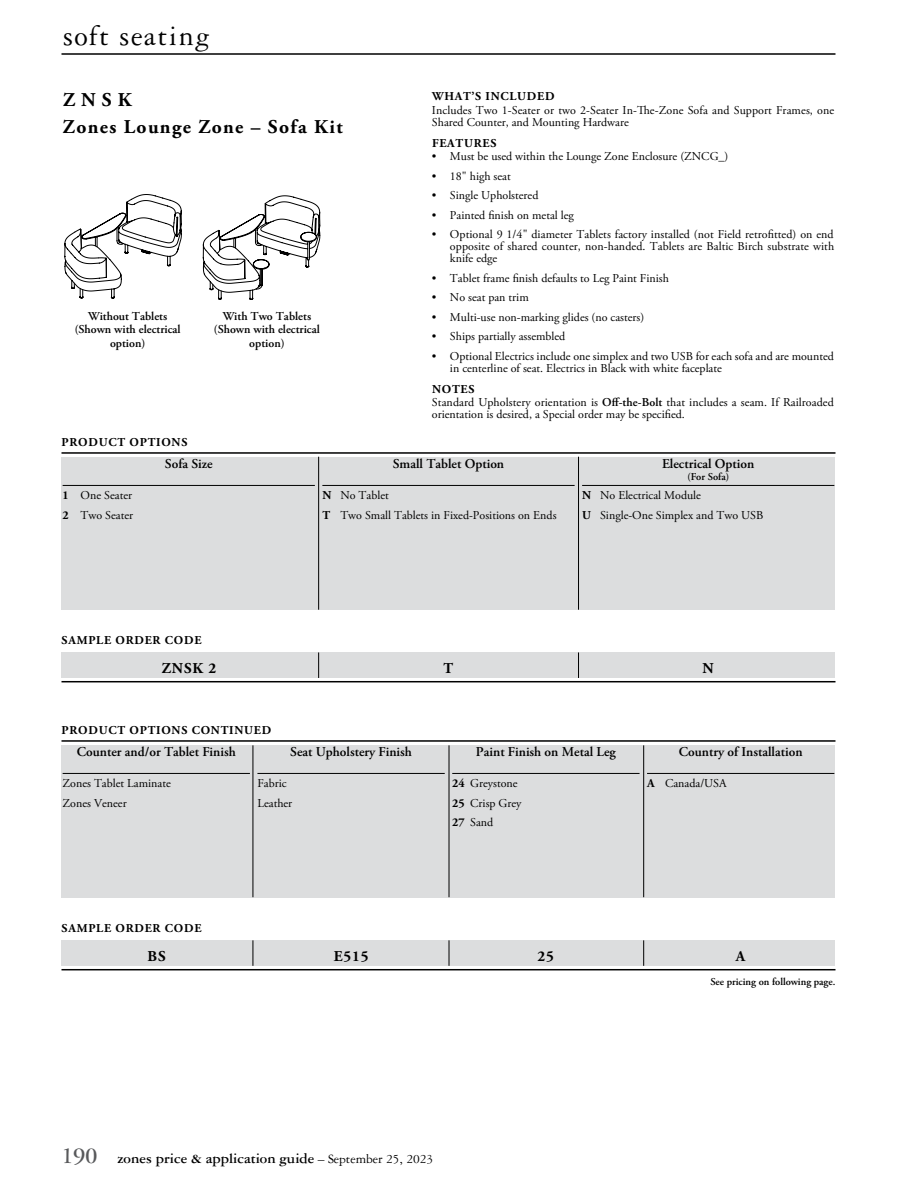
<style>
.page{position:relative;width:918px;height:1188px;background:#fff}
.page>*{position:absolute;margin:0;border:0;box-sizing:border-box;transform-origin:0 0}
.t1{font:30px "Garamond Three";letter-spacing:.05em;color:#000}
.t2{font:700 19.5px/27px "Adobe Garamond Pro";letter-spacing:.07em;color:#000}
.t3{font:700 15px "Garamond Three";color:#000}
.t4{font:700 15px "Adobe Garamond Pro";letter-spacing:.06em;color:#000}
.t5{font:600 13.5px "Adobe Garamond Pro";color:#000}
.t6{font:12px/19.5px "Adobe Garamond Pro";color:#000}
.t7{font:700 12px "Adobe Garamond Pro";letter-spacing:.065em;color:#000}
.t8{font:600 12px/13.5px "Adobe Garamond Pro";color:#000;text-align:center}
.t9{font:600 10.5px "Adobe Garamond Pro";color:#000}
.s1{font-weight:700}
.s2{font-weight:600}
.s3{font-size:24px;color:#58595b}
.s4{font-weight:400;font-size:13.5px}
</style>
<div class="page">
<hr style="left:62px;top:53px;width:774px;height:2px;background:#000">
<div style="left:62px;top:457px;width:774px;height:153px;background:#dcddde"></div>
<hr style="left:63px;top:485px;width:252px;height:1px;background:#000">
<hr style="left:322px;top:485px;width:253px;height:1px;background:#000">
<hr style="left:582px;top:485px;width:252px;height:1px;background:#000">
<hr style="left:62px;top:452px;width:774px;height:2px;background:#000">
<hr style="left:318px;top:457px;width:1px;height:153px;background:#000">
<hr style="left:62px;top:681px;width:774px;height:1px;background:#000">
<div style="left:62px;top:652px;width:774px;height:26px;background:#dcddde"></div>
<svg style="left:318px;top:652px;width:1px;height:26px"></svg>
<div style="left:62px;top:745px;width:774px;height:153px;background:#dcddde"></div>
<hr style="left:63px;top:773px;width:187px;height:1px;background:#000">
<hr style="left:257px;top:773px;width:188px;height:1px;background:#000">
<hr style="left:452px;top:773px;width:188px;height:1px;background:#000">
<hr style="left:647px;top:773px;width:187px;height:1px;background:#000">
<hr style="left:62px;top:740px;width:774px;height:2px;background:#000">
<hr style="left:253px;top:745px;width:1px;height:152px;background:#000">
<hr style="left:62px;top:969px;width:774px;height:1px;background:#000">
<div style="left:62px;top:940px;width:774px;height:26px;background:#dcddde"></div>
<svg style="left:253px;top:940px;width:1px;height:26px"></svg>
<hr style="left:449px;top:745px;width:1px;height:152px;background:#000">
<svg style="left:449px;top:940px;width:1px;height:26px"></svg>
<hr style="left:643px;top:745px;width:1px;height:152px;background:#000">
<svg style="left:643px;top:940px;width:1px;height:26px"></svg>
<hr style="left:578px;top:457px;width:1px;height:153px;background:#000">
<svg style="left:578px;top:652px;width:1px;height:26px"></svg>
<svg style="left:64px;top:194px;width:118px;height:105px"></svg>
<svg style="left:203px;top:195px;width:118px;height:105px"></svg>
<h1 class="t1" style="left:63px;top:20px;width:149px">soft seating</h1>
<h2 class="t2" style="left:63px;top:86px;width:281px">ZNSK<br>Zones Lounge Zone – Sofa Kit</h2>
<p class="t8" style="left:75px;top:309px;width:107px">Without Tablets (Shown with electrical option)</p>
<p class="t8" style="left:214px;top:309px;width:107px">With Two Tablets (Shown with electrical option)</p>
<p class="t7" style="left:62px;top:435px;width:127px">PRODUCT OPTIONS</p>
<p class="t7" style="left:432px;top:89px;width:124px">WHAT’S INCLUDED</p>
<p class="t6" style="left:432px;top:104px;width:404px;line-height:12px">Includes Two 1-Seater or two 2-Seater In-The-Zone Sofa and Support Frames, one<br>Shared Counter, and Mounting Hardware</p>
<p class="t7" style="left:432px;top:136px;width:66px">FEATURES</p>
<p class="t6" style="left:432px;top:147px;width:298px">• Must be used within the Lounge Zone Enclosure (ZNCG_)</p>
<p class="t6" style="left:432px;top:167px;width:80px">• 18" high seat</p>
<p class="t6" style="left:432px;top:186px;width:108px">• Single Upholstered</p>
<p class="t6" style="left:432px;top:206px;width:143px">• Painted finish on metal leg</p>
<p class="t6" style="left:450px;top:229px;width:386px;line-height:12px;text-align:justify;text-indent:-18px">• Optional 9 1/4" diameter Tablets factory installed (not Field retrofitted) on end opposite of shared counter, non-handed. Tablets are Baltic Birch substrate with knife edge</p>
<p class="t6" style="left:432px;top:269px;width:238px">• Tablet frame finish defaults to Leg Paint Finish</p>
<p class="t6" style="left:432px;top:288px;width:98px">• No seat pan trim</p>
<p class="t6" style="left:432px;top:308px;width:214px">• Multi-use non-marking glides (no casters)</p>
<p class="t6" style="left:432px;top:327px;width:135px">• Ships partially assembled</p>
<p class="t6" style="left:450px;top:350px;width:385px;line-height:12px;text-indent:-18px">• Optional Electrics include one simplex and two USB for each sofa and are mounted in centerline of seat. Electrics in Black with white faceplate</p>
<p class="t6" style="left:432px;top:383px;width:403px;line-height:13.5px"><span class="s1">NOTES<br></span>Standard Upholstery orientation is <span class="s2">Off-the-Bolt</span> that includes a seam. If Railroaded</p>
<p class="t6" style="left:432px;top:405px;width:254px">orientation is desired, a Special order may be specified.</p>
<p class="t6" style="left:63px;top:486px;width:72px"><span class="s1">1</span> One Seater<br><span class="s1">2</span> Two Seater</p>
<p class="t5" style="left:165px;top:456px;width:49px">Sofa Size</p>
<p class="t5" style="left:393px;top:456px;width:113px">Small Tablet Option</p>
<p class="t6" style="left:322px;top:486px;width:236px"><span class="s1">N</span> No Tablet<br><span class="s1">T</span> Two Small Tablets in Fixed-Positions on Ends</p>
<p class="t5" style="left:662px;top:456px;width:94px">Electrical Option</p>
<p class="t9" style="left:687px;top:470px;width:43px">(For Sofa)</p>
<p class="t6" style="left:582px;top:486px;width:183px"><span class="s1">N</span> No Electrical Module<br><span class="s1">U</span> Single-One Simplex and Two USB</p>
<p class="t7" style="left:62px;top:633px;width:141px">SAMPLE ORDER CODE</p>
<p class="t4" style="left:162px;top:659px;width:56px">ZNSK 2</p>
<p class="t4" style="left:444px;top:659px;width:11px">T</p>
<p class="t4" style="left:702px;top:659px;width:13px">N</p>
<p class="t7" style="left:62px;top:723px;width:211px">PRODUCT OPTIONS CONTINUED</p>
<p class="t5" style="left:77px;top:744px;width:160px">Counter and/or Tablet Finish</p>
<p class="t6" style="left:63px;top:774px;width:110px">Zones Tablet Laminate<br>Zones Veneer</p>
<p class="t5" style="left:290px;top:744px;width:123px">Seat Upholstery Finish</p>
<p class="t6" style="left:257px;top:774px;width:36px">Fabric<br>Leather</p>
<p class="t5" style="left:476px;top:744px;width:142px">Paint Finish on Metal Leg</p>
<p class="t6" style="left:452px;top:774px;width:71px"><span class="s1">24</span> Greystone<br><span class="s1">25</span> Crisp Grey<br><span class="s1">27</span> Sand</p>
<p class="t5" style="left:679px;top:744px;width:125px">Country of Installation</p>
<p class="t6" style="left:647px;top:774px;width:81px"><span class="s1">A</span> Canada/USA</p>
<p class="t7" style="left:62px;top:921px;width:141px">SAMPLE ORDER CODE</p>
<p class="t4" style="left:148px;top:947px;width:20px">BS</p>
<p class="t4" style="left:334px;top:947px;width:36px">E515</p>
<p class="t4" style="left:538px;top:947px;width:18px">25</p>
<p class="t4" style="left:736px;top:947px;width:11px">A</p>
<p class="t9" style="left:710px;top:975px;width:127px">See pricing on following page.</p>
<p class="t3" style="left:62px;top:1150px;width:373px"><span class="s3">190</span> zones price &amp; application guide <span class="s4">– September 25, 2023</span></p>
</div>
